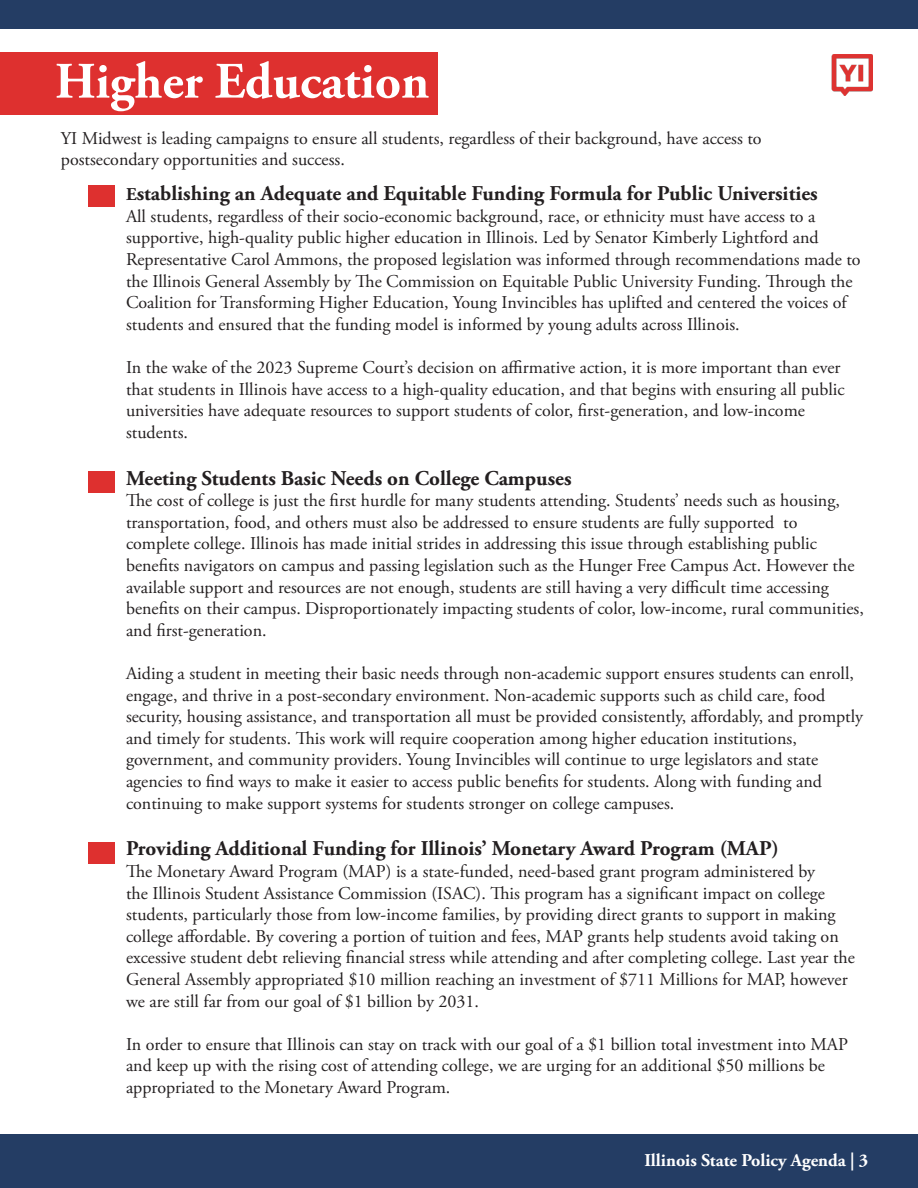
<style>
.page{position:relative;width:918px;height:1188px;background:#fff}
.page>*{position:absolute;margin:0;border:0;box-sizing:border-box;transform-origin:0 0}
.t1{font:700 51px "Adobe Garamond Pro";color:#fff}
.t2{font:700 21px "Adobe Garamond Pro";color:#231f20}
.t3{font:18px/21.6px "Adobe Garamond Pro";color:#231f20}
.t4{font:700 18px "Adobe Garamond Pro";color:#fff}
.s1{font-size:18px}
</style>
<div class="page">
<div style="left:0;top:52px;width:437px;height:62px;background:#de302f"></div>
<div style="left:0;top:0;width:918px;height:29px;background:#243d64"></div>
<img style="left:832px;top:54px;width:41px;height:41px">
<div style="left:0;top:1134px;width:918px;height:54px;background:#243d64"></div>
<div style="left:88px;top:185px;width:27px;height:22px;background:#de302f"></div>
<div style="left:88px;top:471px;width:27px;height:21px;background:#de302f"></div>
<div style="left:88px;top:842px;width:27px;height:22px;background:#de302f"></div>
<p class="t1" style="left:55px;top:52px;width:376px">Higher Education</p>
<p class="t3" style="left:61px;top:128px;width:702px">YI Midwest is leading campaigns to ensure all students, regardless of their background, have access to postsecondary opportunities and success.</p>
<p class="t2" style="left:126px;top:181px;width:693px"><span class="s1">E</span>stablishing an Adequate and Equitable Funding Formula for Public Universities</p>
<p class="t3" style="left:126px;top:206px;width:736px">All students, regardless of their socio-economic background, race, or ethnicity must have access to a supportive, high-quality public higher education in Illinois. Led by Senator Kimberly Lightford and Representative Carol Ammons, the proposed legislation was informed through recommendations made to the Illinois General Assembly by The Commission on Equitable Public University Funding. Through the Coalition for Transforming Higher Education, Young Invincibles has uplifted and centered the voices of students and ensured that the funding model is informed by young adults across Illinois.</p>
<p class="t3" style="left:126px;top:357px;width:720px">In the wake of the 2023 Supreme Court’s decision on affirmative action, it is more important than ever that students in Illinois have access to a high-quality education, and that begins with ensuring all public universities have adequate resources to support students of color, first-generation, and low-income students.</p>
<p class="t2" style="left:126px;top:466px;width:447px">Meeting Students Basic Needs on College Campuses</p>
<p class="t3" style="left:126px;top:490px;width:739px">The cost of college is just the first hurdle for many students attending. Students’ needs such as housing, transportation, food, and others must also be addressed to ensure students are fully supported to complete college. Illinois has made initial strides in addressing this issue through establishing public benefits navigators on campus and passing legislation such as the Hunger Free Campus Act. However the available support and resources are not enough, students are still having a very difficult time accessing benefits on their campus. Disproportionately impacting students of color, low-income, rural communities, and first-generation.</p>
<p class="t3" style="left:126px;top:663px;width:739px">Aiding a student in meeting their basic needs through non-academic support ensures students can enroll, engage, and thrive in a post-secondary environment. Non-academic supports such as child care, food security, housing assistance, and transportation all must be provided consistently, affordably, and promptly and timely for students. This work will require cooperation among higher education institutions, government, and community providers. Young Invincibles will continue to urge legislators and state agencies to find ways to make it easier to access public benefits for students. Along with funding and continuing to make support systems for students stronger on college campuses.</p>
<p class="t2" style="left:126px;top:836px;width:654px">Providing Additional Funding for Illinois’ Monetary Award Program (MAP)</p>
<p class="t3" style="left:126px;top:861px;width:730px">The Monetary Award Program (MAP) is a state-funded, need-based grant program administered by<br>the Illinois Student Assistance Commission (ISAC). This program has a significant impact on college students, particularly those from low-income families, by providing direct grants to support in making college affordable. By covering a portion of tuition and fees, MAP grants help students avoid taking on excessive student debt relieving financial stress while attending and after completing college. Last year the General Assembly appropriated $10 million reaching an investment of $711 Millions for MAP, however we are still far from our goal of $1 billion by 2031.</p>
<p class="t3" style="left:126px;top:1034px;width:724px">In order to ensure that Illinois can stay on track with our goal of a $1 billion total investment into MAP and keep up with the rising cost of attending college, we are urging for an additional $50 millions be appropriated to the Monetary Award Program.</p>
<p class="t4" style="left:644px;top:1149px;width:225px">Illinois State Policy Agenda | 3</p>
</div>
